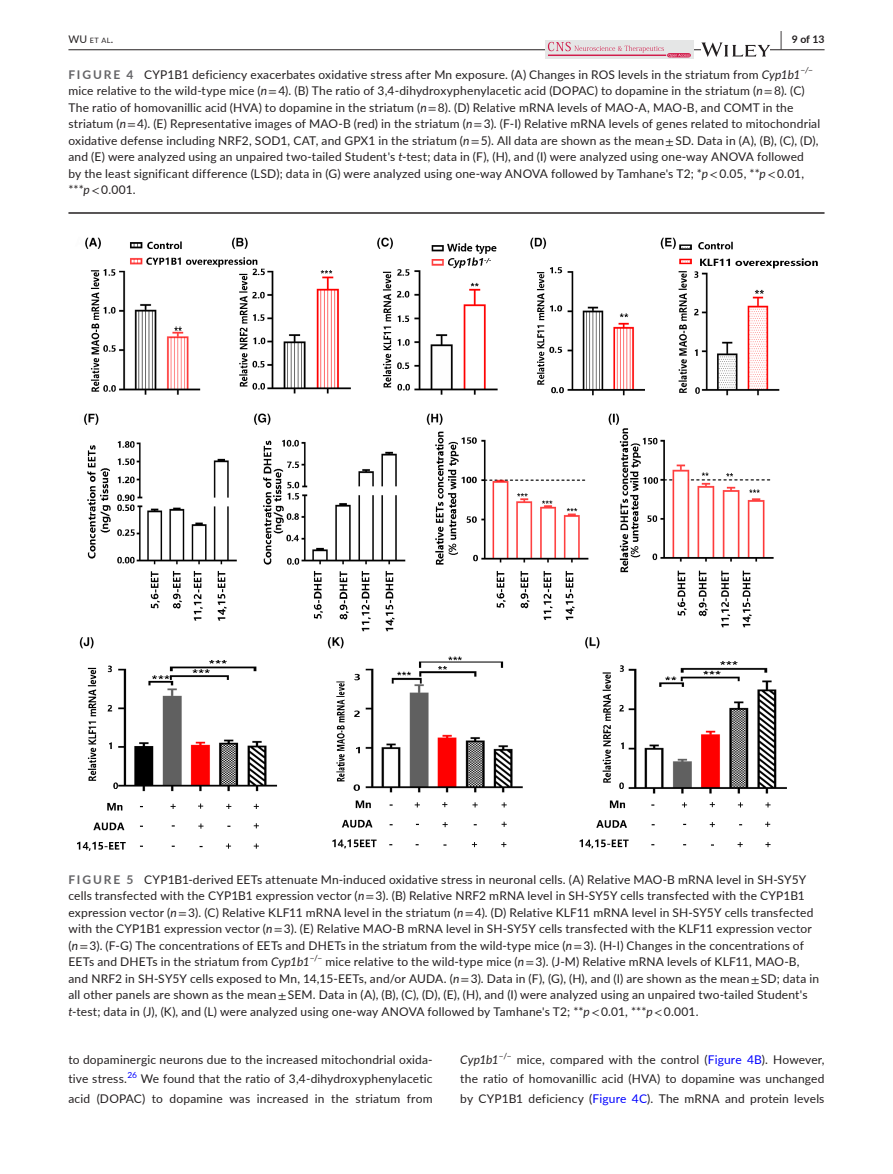
<style>
.page{position:relative;width:893px;height:1174px;background:#fff}
.page>*{position:absolute;margin:0;border:0;box-sizing:border-box;transform-origin:0 0}
.t1{font:12px/16.5px "Lato";letter-spacing:.015em;color:#231f20}
.t2{font:700 10.5px "Lato";color:#231f20}
.t3{font:7.35px "Lato";color:#231f20}
.s1{font-size:10.5px}
.s2{font-size:19.5px}
.s3{font-weight:700;color:#636366}
.s4{font-style:italic}
.s5{font-family:"STIX"}
.s6{color:#00f}
</style>
<div class="page">
<hr style="left:68px;top:49px;width:756px;height:1px;background:#231f20">
<div style="left:545px;top:40px;width:149px;height:19px;background:#e5e6e6"></div>
<svg style="left:548px;top:42px;width:142px;height:15px"></svg>
<svg style="left:701px;top:42px;width:69px;height:15px"></svg>
<hr style="left:68px;top:212px;width:756px;height:2px;background:#231f20">
<img style="left:77px;top:237px;width:741px;height:614px">
<p class="t3" style="left:68px;top:35px;width:46px"><span class="s1">WU</span> et al<span class="s1">.</span></p>
<p class="t2" style="left:780px;top:31px;width:46px"><span class="s2">|</span> 9 of 13</p>
<p class="t1" style="left:68px;top:66px;width:753px"><span class="s3">FIGURE 4</span> CYP1B1 deficiency exacerbates oxidative stress after Mn exposure. (A) Changes in ROS levels in the striatum from <span class="s4">Cyp1b1</span><sup>−/− </sup>mice relative to the wild-type mice (<span class="s4">n</span><span class="s5">=</span> 4). (B) The ratio of 3,4-dihydroxyphenylacetic acid (DOPAC) to dopamine in the striatum (<span class="s4">n</span><span class="s5">=</span> 8). (C)<br>The ratio of homovanillic acid (HVA) to dopamine in the striatum (<span class="s4">n</span><span class="s5">=</span> 8). (D) Relative mRNA levels of MAO-A, MAO-B, and COMT in the striatum (<span class="s4">n</span><span class="s5">=</span> 4). (E) Representative images of MAO-B (red) in the striatum (<span class="s4">n</span><span class="s5">=</span> 3). (F-I) Relative mRNA levels of genes related to mitochondrial oxidative defense including NRF2, SOD1, CAT, and GPX1 in the striatum (<span class="s4">n</span><span class="s5">=</span> 5). All data are shown as the mean <span class="s5">±</span> SD. Data in (A), (B), (C), (D), and (E) were analyzed using an unpaired two-tailed Student's <span class="s4">t</span>-test; data in (F), (H), and (I) were analyzed using one-way ANOVA followed<br>by the least significant difference (LSD); data in (G) were analyzed using one-way ANOVA followed by Tamhane's T2; *<span class="s4">p</span><span class="s5">&lt;</span> 0.05, **<span class="s4">p</span><span class="s5">&lt;</span> 0.01, ***<span class="s4">p</span><span class="s5">&lt;</span> 0.001.</p>
<p class="t1" style="left:68px;top:870px;width:746px"><span class="s3">FIGURE 5</span> CYP1B1-derived EETs attenuate Mn-induced oxidative stress in neuronal cells. (A) Relative MAO-B mRNA level in SH-SY5Y cells transfected with the CYP1B1 expression vector (<span class="s4">n</span><span class="s5">=</span> 3). (B) Relative NRF2 mRNA level in SH-SY5Y cells transfected with the CYP1B1 expression vector (<span class="s4">n</span><span class="s5">=</span> 3). (C) Relative KLF11 mRNA level in the striatum (<span class="s4">n</span><span class="s5">=</span> 4). (D) Relative KLF11 mRNA level in SH-SY5Y cells transfected with the CYP1B1 expression vector (<span class="s4">n</span><span class="s5">=</span> 3). (E) Relative MAO-B mRNA level in SH-SY5Y cells transfected with the KLF11 expression vector (<span class="s4">n</span><span class="s5">=</span> 3). (F-G) The concentrations of EETs and DHETs in the striatum from the wild-type mice (<span class="s4">n</span><span class="s5">=</span> 3). (H-I) Changes in the concentrations of EETs and DHETs in the striatum from <span class="s4">Cyp1b1</span></p>
<p class="t1" style="left:68px;top:953px;width:752px;text-indent:257px">mice relative to the wild-type mice (<span class="s4">n</span><span class="s5">=</span> 3). (J-M) Relative mRNA levels of KLF11, MAO-B, and NRF2 in SH-SY5Y cells exposed to Mn, 14,15-EETs, and/or AUDA. (<span class="s4">n</span><span class="s5">=</span> 3). Data in (F), (G), (H), and (I) are shown as the mean <span class="s5">±</span> SD; data in all other panels are shown as the mean <span class="s5">±</span> SEM. Data in (A), (B), (C), (D), (E), (H), and (I) were analyzed using an unpaired two-tailed Student's <span class="s4">t</span>-test; data in (J), (K), and (L) were analyzed using one-way ANOVA followed by Tamhane's T2; **<span class="s4">p</span><span class="s5">&lt;</span> 0.01, ***<span class="s4">p</span><span class="s5">&lt;</span> 0.001.</p>
<p class="t1" style="left:68px;top:1049px;width:366px;line-height:19.5px;text-align:justify">to dopaminergic neurons due to the increased mitochondrial oxida&shy;tive stress.<sup>26</sup> We found that the ratio of 3,4-dihydroxyphenylacetic acid (DOPAC) to dopamine was increased in the striatum from</p>
<p class="t1" style="left:460px;top:1049px;width:366px;line-height:19.5px;text-align:justify"><span class="s4">Cyp1b1</span><sup>−/−</sup> mice, compared with the control (<span class="s6">Figure 4B</span>). However, the ratio of homovanillic acid (HVA) to dopamine was unchanged by CYP1B1 deficiency (<span class="s6">Figure 4C</span>). The mRNA and protein levels</p>
</div>
